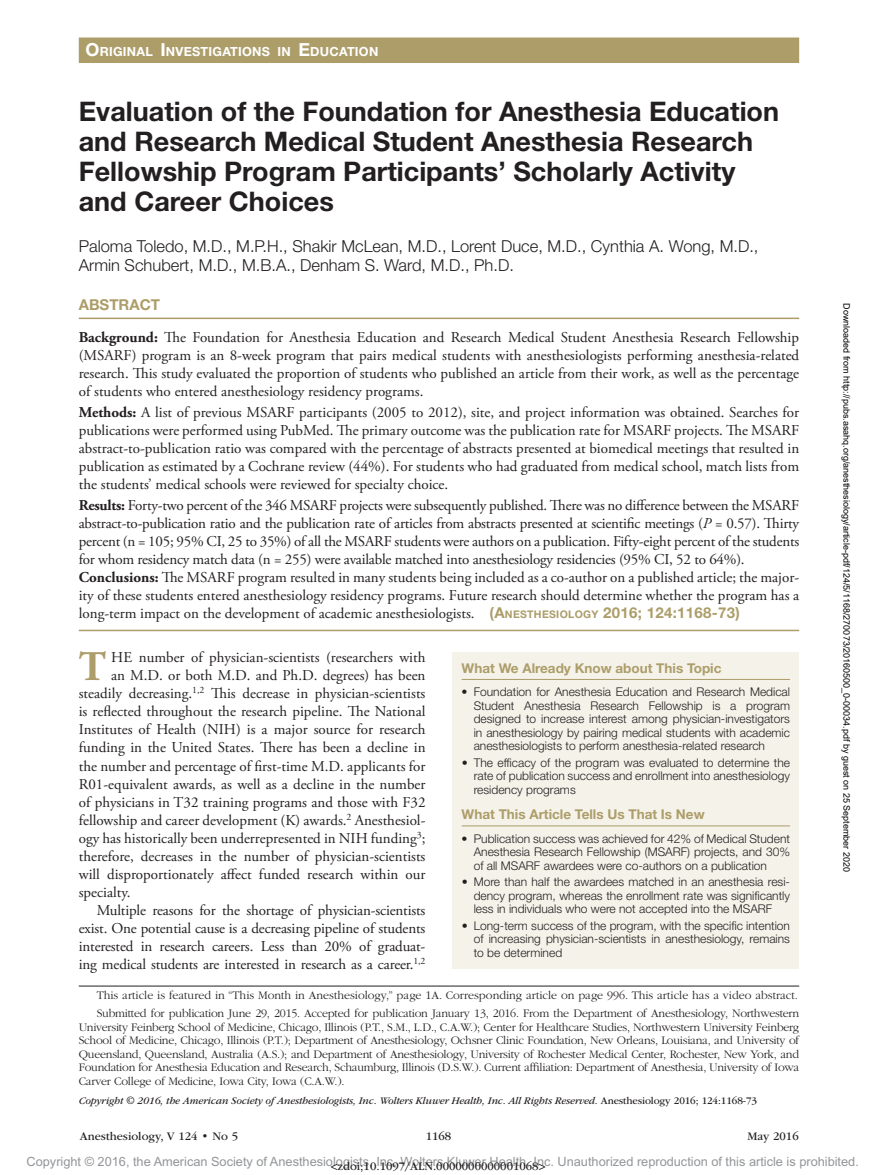
<style>
.page{position:relative;width:878px;height:1175px;background:#fff}
.page>*{position:absolute;margin:0;border:0;box-sizing:border-box;transform-origin:0 0}
.t1{font:700 42.15px "Adobe Garamond Pro";color:#ac9d69}
.t2{font:700 27px/30px "Helvetica Neue LT Std";color:#231f20}
.t3{font:300 16.5px/19.5px "Helvetica Neue LT Std";color:#231f20}
.t4{font:15px/18px "Adobe Garamond Pro";color:#231f20;text-align:justify}
.t5{font:700 15px "Helvetica Neue LT Std";color:#ac9d69}
.t6{font:700 13.5px "Helvetica Neue LT Std";color:#ac9d69}
.t7{font:12.75px "Arial MT Std";color:#939598}
.t8{font:700 12.6px "Helvetica Neue LT Std";letter-spacing:.02em;color:#fff}
.t9{font:300 12px/13.5px "Helvetica Neue LT Std";color:#231f20;text-align:justify}
.t10{font:300 12px/13.5px "ITC Garamond Std";letter-spacing:-.02em;color:#231f20}
.t11{font:12px "ITC Garamond Std";color:#231f20}
.t12{font:italic 10.5px "ITC Garamond Std";letter-spacing:-.01em;color:#231f20}
.t13{font:9px "Arial";color:#000}
.s1{font-size:18px}
.s2{font-weight:700}
.s3{font-style:italic}
.s4{font-family:"Helvetica Neue LT Std";font-weight:700;color:#ac9d69}
.s5{font-family:"Helvetica Neue LT Std";font-weight:700;font-size:10.5px;color:#ac9d69}
.s6{font-style:normal}
</style>
<div class="page">
<div style="left:452px;top:652px;width:347px;height:316px;background:#f5f2ea"></div>
<hr style="left:461px;top:679px;width:329px;height:1px;background:#ac9d69">
<hr style="left:461px;top:825px;width:329px;height:1px;background:#ac9d69">
<hr style="left:79px;top:317px;width:720px;height:2px;background:#ac9d69">
<hr style="left:79px;top:629px;width:720px;height:2px;background:#ac9d69">
<hr style="left:79px;top:985px;width:720px;height:1px;background:#231f20">
<div style="left:79px;top:38px;width:720px;height:25px;background:#ac9d69"></div>
<p class="t8" style="left:86px;top:43px;width:294px"><span class="s1">O</span>RIGINAL <span class="s1">I</span>NVESTIGATIONS IN <span class="s1">E</span>DUCATION</p>
<h2 class="t2" style="left:79px;top:96px;width:701px">Evaluation of the Foundation for Anesthesia Education and Research Medical Student Anesthesia Research Fellowship Program Participants’ Scholarly Activity and Career Choices</h2>
<p class="t3" style="left:79px;top:236px;width:681px">Paloma Toledo, M.D., M.P.H., Shakir McLean, M.D., Lorent Duce, M.D., Cynthia A. Wong, M.D.,<br>Armin Schubert, M.D., M.B.A., Denham S. Ward, M.D., Ph.D.</p>
<p class="t5" style="left:79px;top:295px;width:83px">ABSTRACT</p>
<p class="t4" style="left:79px;top:328px;width:722px"><span class="s2">Background:</span> The Foundation for Anesthesia Education and Research Medical Student Anesthesia Research Fellowship (MSARF) program is an 8-week program that pairs medical students with anesthesiologists performing anesthesia-related research. This study evaluated the proportion of students who published an article from their work, as well as the percentage of students who entered anesthesiology residency programs.</p>
<p class="t4" style="left:79px;top:403px;width:722px"><span class="s2">Methods:</span> A list of previous MSARF participants (2005 to 2012), site, and project information was obtained. Searches for publications were performed using PubMed. The primary outcome was the publication rate for MSARF projects. The MSARF abstract-to-publication ratio was compared with the percentage of abstracts presented at biomedical meetings that resulted in publication as estimated by a Cochrane review (44%). For students who had graduated from medical school, match lists from the students’ medical schools were reviewed for specialty choice.</p>
<p class="t4" style="left:79px;top:496px;width:722px;text-align:left"><span class="s2">Results:</span> Forty-two percent of the 346 MSARF projects were subsequently published. There was no difference between the MSARF abstract-to-publication ratio and the publication rate of articles from abstracts presented at scientific meetings (<span class="s3">P</span> = 0.57). Thirty percent (n = 105; 95% CI, 25 to 35%) of all the MSARF students were authors on a publication. Fifty-eight percent of the students for whom residency match data (n = 255) were available matched into anesthesiology residencies (95% CI, 52 to 64%).<br><span class="s2">Conclusions:</span> The MSARF program resulted in many students being included as a co-author on a published article; the major&shy;ity of these students entered anesthesiology residency programs. Future research should determine whether the program has a long-term impact on the development of academic anesthesiologists. <span class="s4">(A</span><span class="s5">NESTHESIOLOGY</span> <span class="s4">2016; 124:1168-73)</span></p>
<h1 class="t1" style="left:79px;top:642px;width:29px">T</h1>
<p class="t4" style="left:111px;top:649px;width:316px">HE number of physician-scientists (researchers with</p>
<p class="t4" style="left:111px;top:667px;width:316px">an M.D. or both M.D. and Ph.D. degrees) has been</p>
<p class="t4" style="left:79px;top:685px;width:348px">steadily decreasing.<sup>1,2</sup> This decrease in physician-scientists</p>
<p class="t4" style="left:79px;top:703px;width:348px">is reflected throughout the research pipeline. The National</p>
<p class="t4" style="left:79px;top:721px;width:348px">Institutes of Health (NIH) is a major source for research</p>
<p class="t4" style="left:79px;top:739px;width:348px">funding in the United States. There has been a decline in</p>
<p class="t4" style="left:79px;top:757px;width:348px">the number and percentage of first-time M.D. applicants for</p>
<p class="t4" style="left:79px;top:775px;width:348px">R01-equivalent awards, as well as a decline in the number</p>
<p class="t4" style="left:79px;top:793px;width:348px">of physicians in T32 training programs and those with F32</p>
<p class="t4" style="left:79px;top:811px;width:348px">fellowship and career development (K) awards.<sup>2</sup> Anesthesiol-</p>
<p class="t4" style="left:79px;top:829px;width:348px">ogy has historically been underrepresented in NIH funding<sup>3</sup>;</p>
<p class="t4" style="left:79px;top:847px;width:348px">therefore, decreases in the number of physician-scientists</p>
<p class="t4" style="left:79px;top:865px;width:348px">will disproportionately affect funded research within our</p>
<p class="t4" style="left:79px;top:883px;width:53px">specialty.</p>
<p class="t4" style="left:97px;top:901px;width:330px">Multiple reasons for the shortage of physician-scientists</p>
<p class="t4" style="left:79px;top:920px;width:348px">exist. One potential cause is a decreasing pipeline of students</p>
<p class="t4" style="left:79px;top:938px;width:348px">interested in research careers. Less than 20% of graduat-</p>
<p class="t4" style="left:79px;top:956px;width:348px">ing medical students are interested in research as a career.<sup>1,2</sup></p>
<p class="t6" style="left:461px;top:659px;width:261px">What We Already Know about This Topic</p>
<p class="t9" style="left:473px;top:685px;width:318px;text-indent:-12px">• Foundation for Anesthesia Education and Research Medical Student Anesthesia Research Fellowship is a program designed to increase interest among physician-investigators in anesthesiology by pairing medical students with academic anesthesiologists to perform anesthesia-related research</p>
<p class="t9" style="left:473px;top:755px;width:318px;text-indent:-12px">• The efficacy of the program was evaluated to determine the rate of publication success and enrollment into anesthesiology residency programs</p>
<p class="t6" style="left:461px;top:806px;width:244px">What This Article Tells Us That Is New</p>
<p class="t9" style="left:473px;top:831px;width:318px;text-indent:-12px">• Publication success was achieved for 42% of Medical Student Anesthesia Research Fellowship (MSARF) projects, and 30% of all MSARF awardees were co-authors on a publication</p>
<p class="t9" style="left:473px;top:875px;width:318px;text-indent:-12px">• More than half the awardees matched in an anesthesia resi&shy;dency program, whereas the enrollment rate was significantly less in individuals who were not accepted into the MSARF</p>
<p class="t9" style="left:473px;top:918px;width:318px;text-indent:-12px">• Long-term success of the program, with the specific intention of increasing physician-scientists in anesthesiology, remains to be determined</p>
<p class="t10" style="left:97px;top:986px;width:704px;line-height:18px">This article is featured in “This Month in Anesthesiology,” page 1A. Corresponding article on page 996. This article has a video abstract.<br>Submitted for publication June 29, 2015. Accepted for publication January 13, 2016. From the Department of Anesthesiology, Northwestern</p>
<p class="t10" style="left:79px;top:1020px;width:722px;text-align:justify">University Feinberg School of Medicine, Chicago, Illinois (P.T., S.M., L.D., C.A.W.); Center for Healthcare Studies, Northwestern University Feinberg School of Medicine, Chicago, Illinois (P.T.); Department of Anesthesiology, Ochsner Clinic Foundation, New Orleans, Louisiana, and University of Queensland, Queensland, Australia (A.S.); and Department of Anesthesiology, University of Rochester Medical Center, Rochester, New York, and Foundation for Anesthesia Education and Research, Schaumburg, Illinois (D.S.W.). Current affiliation: Department of Anesthesia, University of Iowa Carver College of Medicine, Iowa City, Iowa (C.A.W.).</p>
<p class="t12" style="left:79px;top:1095px;width:679px">Copyright © 2016, the American Society of Anesthesiologists, Inc. Wolters Kluwer Health, Inc. All Rights Reserved. <span class="s6">Anesthesiology 2016; 124:1168-73</span></p>
<p class="t11" style="left:80px;top:1130px;width:160px">Anesthesiology, V 124 • No 5</p>
<p class="t11" style="left:426px;top:1130px;width:27px">1168</p>
<p class="t11" style="left:747px;top:1130px;width:53px">May 2016</p>
<p class="t13" style="left:850px;top:303px;width:570px;rotate:90deg">Downloaded from http://pubs.asahq.org/anesthesiology/article-pdf/124/5/1168/270073/20160500_0-00034.pdf by guest on 25 September 2020</p>
<p class="t7" style="left:27px;top:1154px;width:833px">Copyright © 2016, the American Society of Anesthesiologists, Inc. Wolters Kluwer Health, Inc. Unauthorized reproduction of this article is prohibited.</p>
<p class="t11" style="left:330px;top:1159px;width:216px">&lt;zdoi;10.1097/ALN.0000000000001068&gt;</p>
</div>
